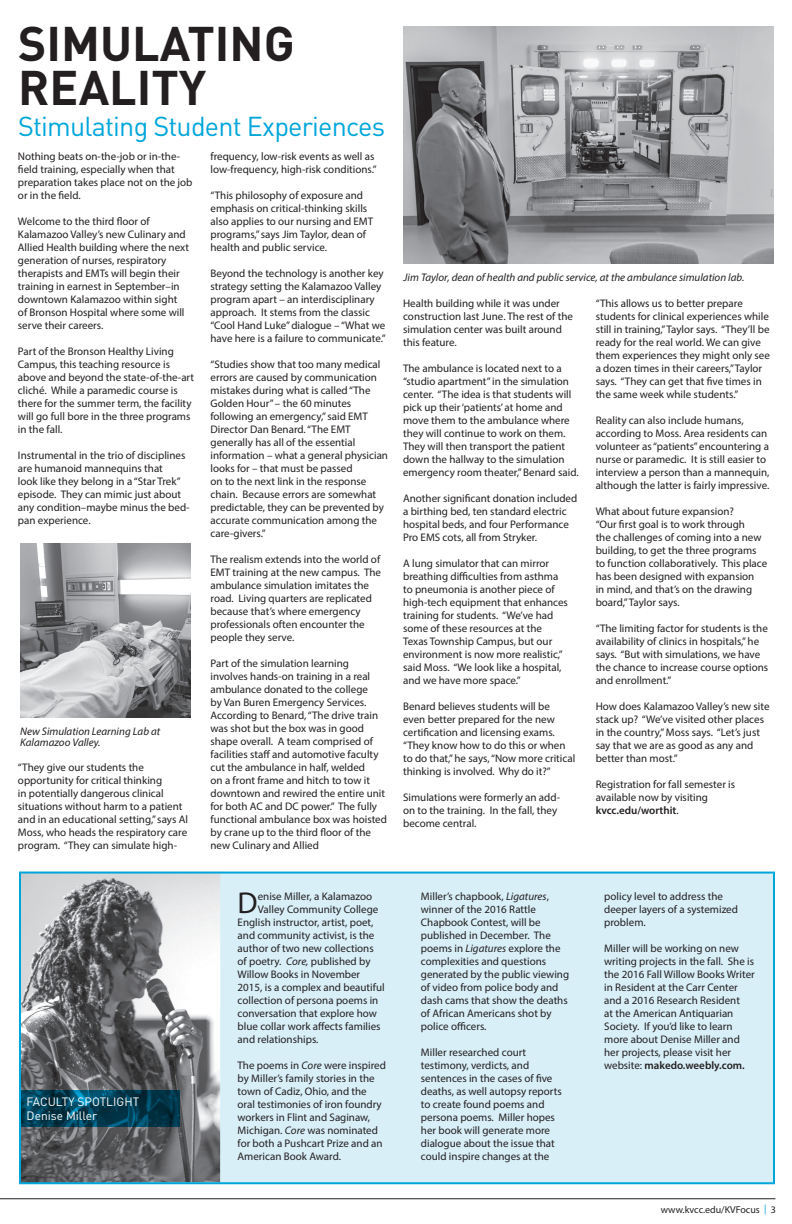
<style>
.page{position:relative;width:792px;height:1224px;background:#fff}
.page>*{position:absolute;margin:0;border:0;box-sizing:border-box;transform-origin:0 0}
.t1{font:700 48px/44px "DIN Pro";color:#231f20}
.Body_Copy{font:30.3px "Myriad Pro";color:#231f20}
.t2{font:27px "DIN Pro";letter-spacing:-.03em;color:#00a6db}
.t3{font:12px "DIN Pro";color:#fff}
.Body_Copy-2{font:11px/13px "Myriad Pro";color:#231f20}
.Board_of_Trustees_He{font:italic 11px/11px "Myriad Pro";color:#231f20}
.t4{font:10px "Myriad Pro";color:#231f20}
.s1{font-weight:600}
.s2{font-style:italic}
.s3{color:#00a6db}
</style>
<div class="page">
<hr style="left:0;top:1198px;width:775px;height:1px;background:#231f20">
<div style="left:19px;top:872px;width:756px;height:312px;background:#d8eff8"></div>
<img style="left:22px;top:875px;width:198px;height:306px">
<svg style="left:22px;top:1091px;width:158px;height:36px;background:#003f56"></svg>
<div style="left:19px;top:872px;width:756px;height:312px;border:2px solid #00a6db"></div>
<img style="left:404px;top:26px;width:370px;height:238px">
<img style="left:20px;top:543px;width:170px;height:174px">
<h2 class="t1" style="left:18px;top:20px;width:278px">SIMULATING<br>REALITY</h2>
<h3 class="t2" style="left:18px;top:107px;width:369px">Stimulating Student Experiences</h3>
<p class="Body_Copy-2" style="left:18px;top:149px;width:176px">Nothing beats on-the-job or in-the&shy;field training, especially when that preparation takes place not on the job or in the field.</p>
<p class="Body_Copy-2" style="left:18px;top:214px;width:173px">Welcome to the third floor of Kalamazoo Valley’s new Culinary and Allied Health building where the next generation of nurses, respiratory therapists and EMTs will begin their training in earnest in September–in downtown Kalamazoo within sight of Bronson Hospital where some will serve their careers.</p>
<p class="Body_Copy-2" style="left:18px;top:344px;width:178px">Part of the Bronson Healthy Living Campus, this teaching resource is above and beyond the state-of-the-art cliché. While a paramedic course is there for the summer term, the facility will go full bore in the three programs in the fall.</p>
<p class="Body_Copy-2" style="left:18px;top:448px;width:173px">Instrumental in the trio of disciplines are humanoid mannequins that<br>look like they belong in a “Star Trek” episode. They can mimic just about any condition–maybe minus the bed&shy;pan experience.</p>
<p class="Board_of_Trustees_He" style="left:20px;top:725px;width:142px">New Simulation Learning Lab at<br>Kalamazoo Valley.</p>
<p class="Body_Copy-2" style="left:18px;top:760px;width:172px">“They give our students the opportunity for critical thinking<br>in potentially dangerous clinical situations without harm to a patient and in an educational setting,” says Al Moss, who heads the respiratory care program. “They can simulate high-</p>
<p class="Body_Copy-2" style="left:211px;top:149px;width:168px">frequency, low-risk events as well as low-frequency, high-risk conditions.”</p>
<p class="Body_Copy-2" style="left:211px;top:188px;width:164px">“This philosophy of exposure and emphasis on critical-thinking skills also applies to our nursing and EMT programs,” says Jim Taylor, dean of health and public service.</p>
<p class="Body_Copy-2" style="left:211px;top:266px;width:177px">Beyond the technology is another key strategy setting the Kalamazoo Valley program apart – an interdisciplinary approach. It stems from the classic “Cool Hand Luke” dialogue – “What we have here is a failure to communicate.”</p>
<p class="Body_Copy-2" style="left:211px;top:357px;width:179px">“Studies show that too many medical errors are caused by communication mistakes during what is called “The<br>Golden Hour” – the 60 minutes following an emergency,” said EMT<br>Director Dan Benard. “The EMT generally has all of the essential information – what a general physician looks for – that must be passed<br>on to the next link in the response chain. Because errors are somewhat predictable, they can be prevented by accurate communication among the care-givers.”</p>
<p class="Body_Copy-2" style="left:211px;top:552px;width:172px">The realism extends into the world of<br>EMT training at the new campus. The ambulance simulation imitates the road. Living quarters are replicated because that’s where emergency professionals often encounter the people they serve.</p>
<p class="Body_Copy-2" style="left:211px;top:656px;width:178px">Part of the simulation learning involves hands-on training in a real ambulance donated to the college<br>by Van Buren Emergency Services.<br>According to Benard, “The drive train was shot but the box was in good shape overall. A team comprised of facilities staff and automotive faculty cut the ambulance in half, welded<br>on a front frame and hitch to tow it downtown and rewired the entire unit for both AC and DC power.” The fully functional ambulance box was hoisted by crane up to the third floor of the new Culinary and Allied</p>
<p class="Board_of_Trustees_He" style="left:404px;top:271px;width:342px">Jim Taylor, dean of health and public service, at the ambulance simulation lab.</p>
<p class="Body_Copy-2" style="left:403px;top:296px;width:171px">Health building while it was under construction last June. The rest of the simulation center was built around this feature.</p>
<p class="Body_Copy-2" style="left:403px;top:361px;width:177px">The ambulance is located next to a “studio apartment” in the simulation center. “The idea is that students will pick up their ‘patients’ at home and move them to the ambulance where they will continue to work on them.<br>They will then transport the patient down the hallway to the simulation emergency room theater,” Benard said.</p>
<p class="Body_Copy-2" style="left:403px;top:491px;width:176px">Another significant donation included a birthing bed, ten standard electric hospital beds, and four Performance Pro EMS cots, all from Stryker.</p>
<p class="Body_Copy-2" style="left:403px;top:556px;width:166px">A lung simulator that can mirror breathing difficulties from asthma to pneumonia is another piece of high-tech equipment that enhances training for students. “We’ve had some of these resources at the<br>Texas Township Campus, but our environment is now more realistic,” said Moss. “We look like a hospital, and we have more space.”</p>
<p class="Body_Copy-2" style="left:403px;top:699px;width:174px">Benard believes students will be<br>even better prepared for the new certification and licensing exams. “They know how to do this or when to do that,” he says, “Now more critical thinking is involved. Why do it?”</p>
<p class="Body_Copy-2" style="left:403px;top:790px;width:158px">Simulations were formerly an add&shy;on to the training. In the fall, they become central.</p>
<p class="Body_Copy-2" style="left:596px;top:296px;width:176px">“This allows us to better prepare students for clinical experiences while still in training,” Taylor says. “They’ll be ready for the real world. We can give them experiences they might only see a dozen times in their careers,” Taylor says. “They can get that five times in the same week while students.”</p>
<p class="Body_Copy-2" style="left:596px;top:413px;width:175px">Reality can also include humans, according to Moss. Area residents can volunteer as “patients” encountering a nurse or paramedic. It is still easier to interview a person than a mannequin, although the latter is fairly impressive.</p>
<p class="Body_Copy-2" style="left:596px;top:504px;width:140px">What about future expansion?</p>
<p class="Body_Copy-2" style="left:596px;top:517px;width:173px">“Our first goal is to work through<br>the challenges of coming into a new building, to get the three programs to function collaboratively. This place has been designed with expansion<br>in mind, and that’s on the drawing board,” Taylor says.</p>
<p class="Body_Copy-2" style="left:596px;top:621px;width:174px">“The limiting factor for students is the availability of clinics in hospitals,” he says. “But with simulations, we have the chance to increase course options and enrollment.”</p>
<p class="Body_Copy-2" style="left:596px;top:699px;width:175px">How does Kalamazoo Valley’s new site stack up? “We’ve visited other places in the country,” Moss says. “Let’s just say that we are as good as any and better than most.”</p>
<p class="Body_Copy-2" style="left:596px;top:777px;width:141px">Registration for fall semester is available now by visiting <span class="s1">kvcc.edu/worthit</span>.</p>
<p class="t3" style="left:27px;top:1093px;width:114px">FACULTY SPOTLIGHT</p>
<p class="t3" style="left:27px;top:1107px;width:72px">Denise Miller</p>
<p class="Body_Copy" style="left:238px;top:884px;width:22px">D</p>
<p class="Body_Copy-2" style="left:258px;top:889px;width:116px">enise Miller, a Kalamazoo</p>
<p class="Body_Copy-2" style="left:258px;top:902px;width:122px">Valley Community College</p>
<p class="Body_Copy-2" style="left:238px;top:915px;width:137px">English instructor, artist, poet,</p>
<p class="Body_Copy-2" style="left:238px;top:928px;width:138px">and community activist, is the</p>
<p class="Body_Copy-2" style="left:238px;top:941px;width:138px">author of two new collections</p>
<p class="Body_Copy-2" style="left:238px;top:954px;width:134px">of poetry. <span class="s2">Core,</span> published by</p>
<p class="Body_Copy-2" style="left:238px;top:967px;width:124px">Willow Books in November</p>
<p class="Body_Copy-2" style="left:238px;top:980px;width:149px">2015, is a complex and beautiful</p>
<p class="Body_Copy-2" style="left:238px;top:993px;width:142px">collection of persona poems in</p>
<p class="Body_Copy-2" style="left:238px;top:1006px;width:141px">conversation that explore how</p>
<p class="Body_Copy-2" style="left:238px;top:1019px;width:145px">blue collar work affects families</p>
<p class="Body_Copy-2" style="left:238px;top:1032px;width:82px">and relationships.</p>
<p class="Body_Copy-2" style="left:238px;top:1058px;width:150px">The poems in <span class="s2">Core</span> were inspired by Miller’s family stories in the town of Cadiz, Ohio, and the oral testimonies of iron foundry workers in Flint and Saginaw,<br>Michigan. <span class="s2">Core</span> was nominated for both a Pushcart Prize and an<br>American Book Award.</p>
<p class="Body_Copy-2" style="left:421px;top:889px;width:150px">Miller’s chapbook, <span class="s2">Ligatures</span>, winner of the 2016 Rattle<br>Chapbook Contest, will be published in December. The poems in <span class="s2">Ligatures</span> explore the complexities and questions generated by the public viewing of video from police body and dash cams that show the deaths of African Americans shot by police officers.</p>
<p class="Body_Copy-2" style="left:421px;top:1045px;width:142px">Miller researched court testimony, verdicts, and sentences in the cases of five deaths, as well autopsy reports to create found poems and persona poems. Miller hopes her book will generate more dialogue about the issue that could inspire changes at the</p>
<p class="Body_Copy-2" style="left:604px;top:889px;width:135px">policy level to address the deeper layers of a systemized problem.</p>
<p class="Body_Copy-2" style="left:604px;top:941px;width:152px">Miller will be working on new writing projects in the fall. She is the 2016 Fall Willow Books Writer in Resident at the Carr Center and a 2016 Research Resident<br>at the American Antiquarian<br>Society. If you’d like to learn more about Denise Miller and her projects, please visit her website: <span class="s1">makedo.weebly.com.</span></p>
<p class="t4" style="left:661px;top:1203px;width:117px">www.kvcc.edu/KVFocus <span class="s3">|</span> 3</p>
</div>
